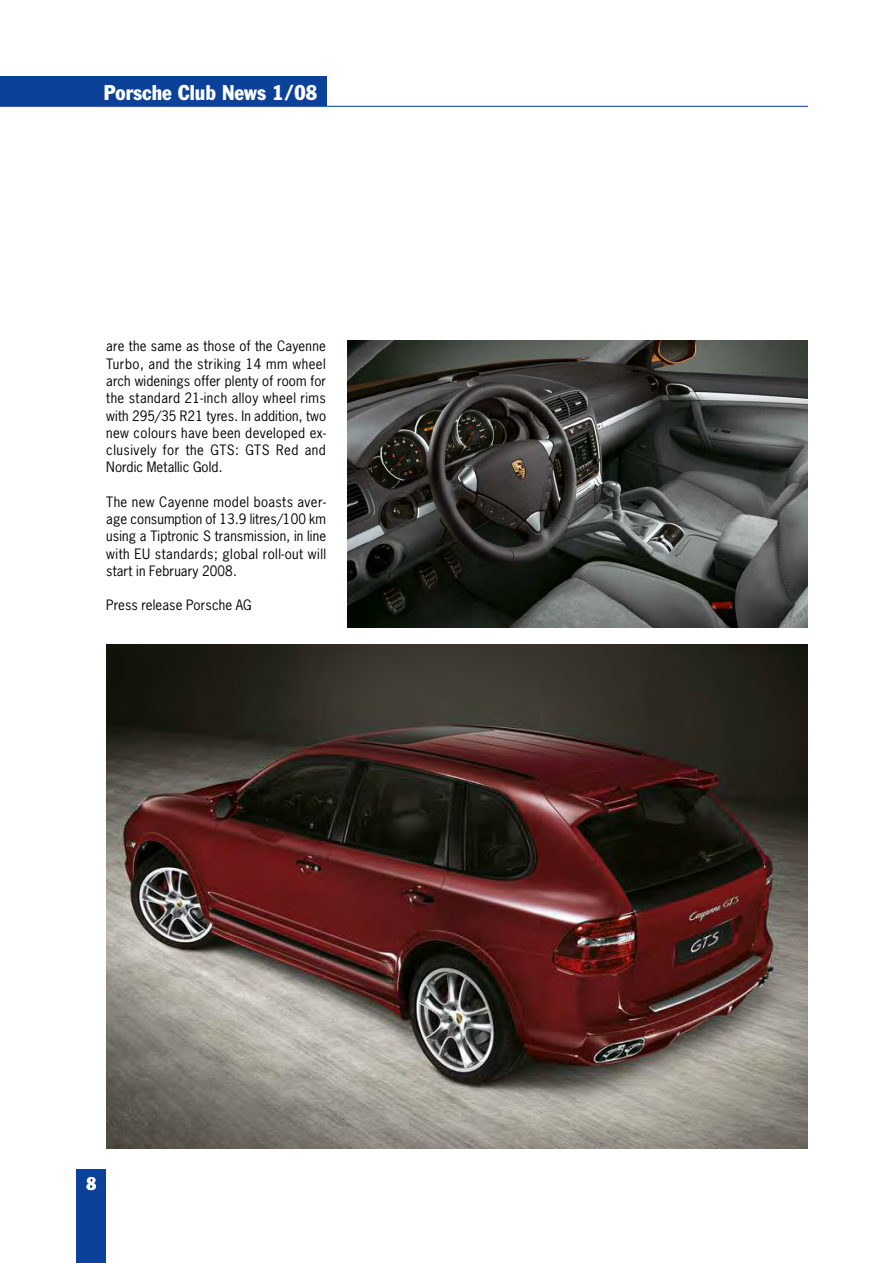
<style>
.page{position:relative;width:893px;height:1263px;background:#fff}
.page>*{position:absolute;margin:0;border:0;box-sizing:border-box;transform-origin:0 0}
.t1{font:condensed 21px "Franklin Gothic";color:#fff}
.t2{font:condensed 18px "Franklin Gothic";color:#fff}
.t3{font:13.5px/17.2px "News Gothic";letter-spacing:.03em;color:#000;text-align:justify}
.t4{font:13.5px "News Gothic";letter-spacing:.01em;color:#000}
</style>
<div class="page">
<img style="left:106px;top:645px;width:702px;height:503px">
<div style="left:0;top:77px;width:326px;height:29px;background:#0c419a"></div>
<div style="left:77px;top:1169px;width:29px;height:94px;background:#0c419a"></div>
<hr style="left:0;top:106px;width:808px;height:1px;background:#0c419a">
<img style="left:347px;top:340px;width:461px;height:287px">
<h1 class="t1" style="left:104px;top:85px;width:215px">Porsche Club News 1/08</h1>
<p class="t3" style="left:106px;top:338px;width:221px">are the same as those of the Cayenne Turbo, and the striking 14 mm wheel arch widenings offer plenty of room for the standard 21-inch alloy wheel rims with 295/35 R21 tyres. In addition, two new colours have been developed ex&shy;clusively for the GTS: GTS Red and Nordic Metallic Gold.</p>
<p class="t3" style="left:106px;top:493px;width:221px">The new Cayenne model boasts aver&shy;age consumption of 13.9 litres/100 km using a Tiptronic S transmission, in line with EU standards; global roll-out will start in February 2008.</p>
<p class="t4" style="left:106px;top:598px;width:147px">Press release Porsche AG</p>
<h2 class="t2" style="left:87px;top:1177px;width:11px">8</h2>
</div>
